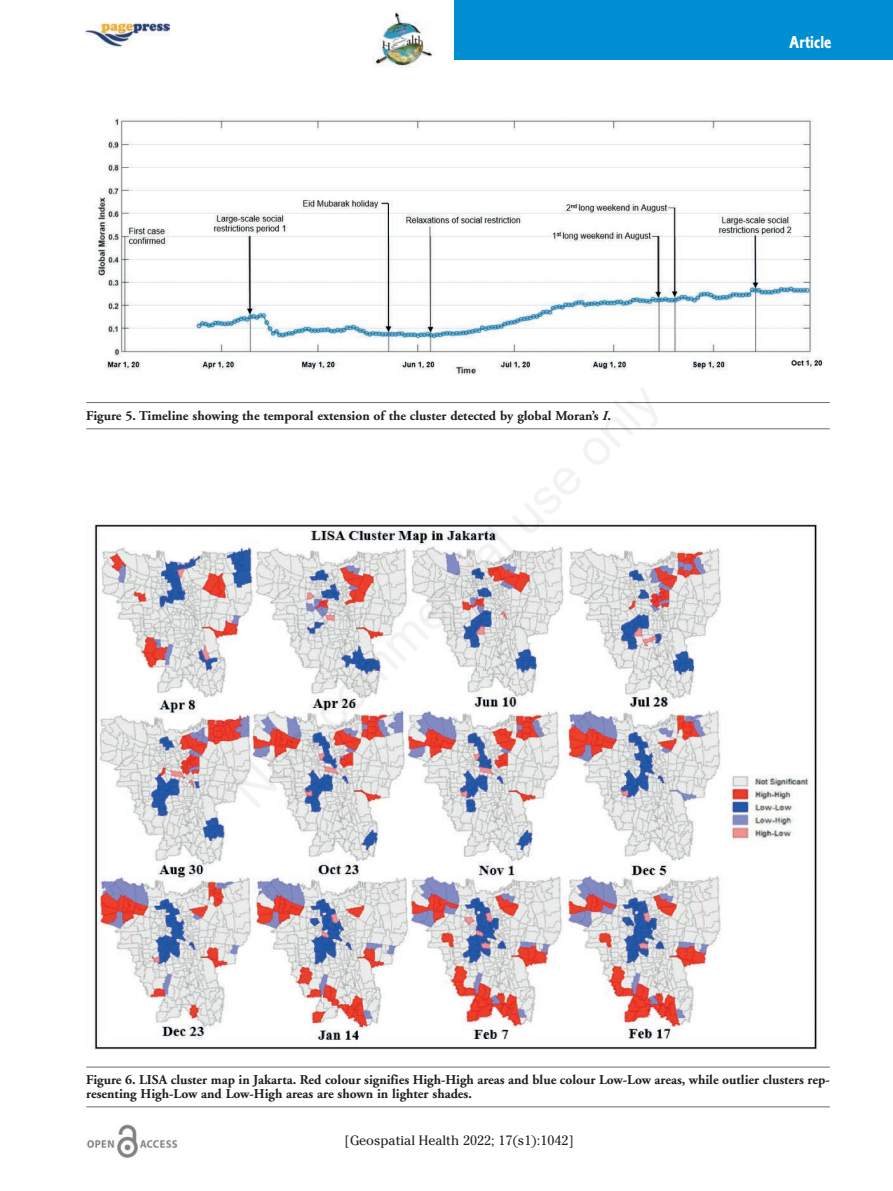
<style>
.page{position:relative;width:893px;height:1191px;background:#fff}
.page>*{position:absolute;margin:0;border:0;box-sizing:border-box;transform-origin:0 0}
.t1{font:18px "Corinthian Bold Condensed Plain";color:#fff}
.t2{font:700 13.5px/13.5px "Adobe Garamond";color:#231f20}
.t3{font:13.5px "Cheltenham";color:#231f20}
.s1{font-style:italic}
</style>
<div class="page">
<div style="left:454px;top:0;width:439px;height:60px;background:#008ed2"></div>
<img style="left:373px;top:11px;width:60px;height:57px">
<img style="left:86px;top:1124px;width:92px;height:35px">
<img style="left:85px;top:22px;width:84px;height:25px">
<hr style="left:86px;top:402px;width:744px;height:1px;background:#6c6d70">
<hr style="left:86px;top:428px;width:744px;height:1px;background:#6c6d70">
<img style="left:95px;top:118px;width:729px;height:257px">
<hr style="left:86px;top:1066px;width:744px;height:1px;background:#6c6d70">
<hr style="left:86px;top:1106px;width:744px;height:1px;background:#6c6d70">
<img style="left:91px;top:521px;width:727px;height:529px">
<p class="t2" style="left:86px;top:410px;width:526px">Figure 5. Timeline showing the temporal extension of the cluster detected by global Moran’s <span class="s1">I</span>.</p>
<h1 class="t1" style="left:789px;top:36px;width:44px">Article</h1>
<p class="t2" style="left:86px;top:1074px;width:745px">Figure 6. LISA cluster map in Jakarta. Red colour signifies High-High areas and blue colour Low-Low areas, while outlier clusters rep&shy;resenting High-Low and Low-High areas are shown in lighter shades.</p>
<p class="t3" style="left:345px;top:1132px;width:231px">[Geospatial Health 2022; 17(s1):1042]</p>
</div>
